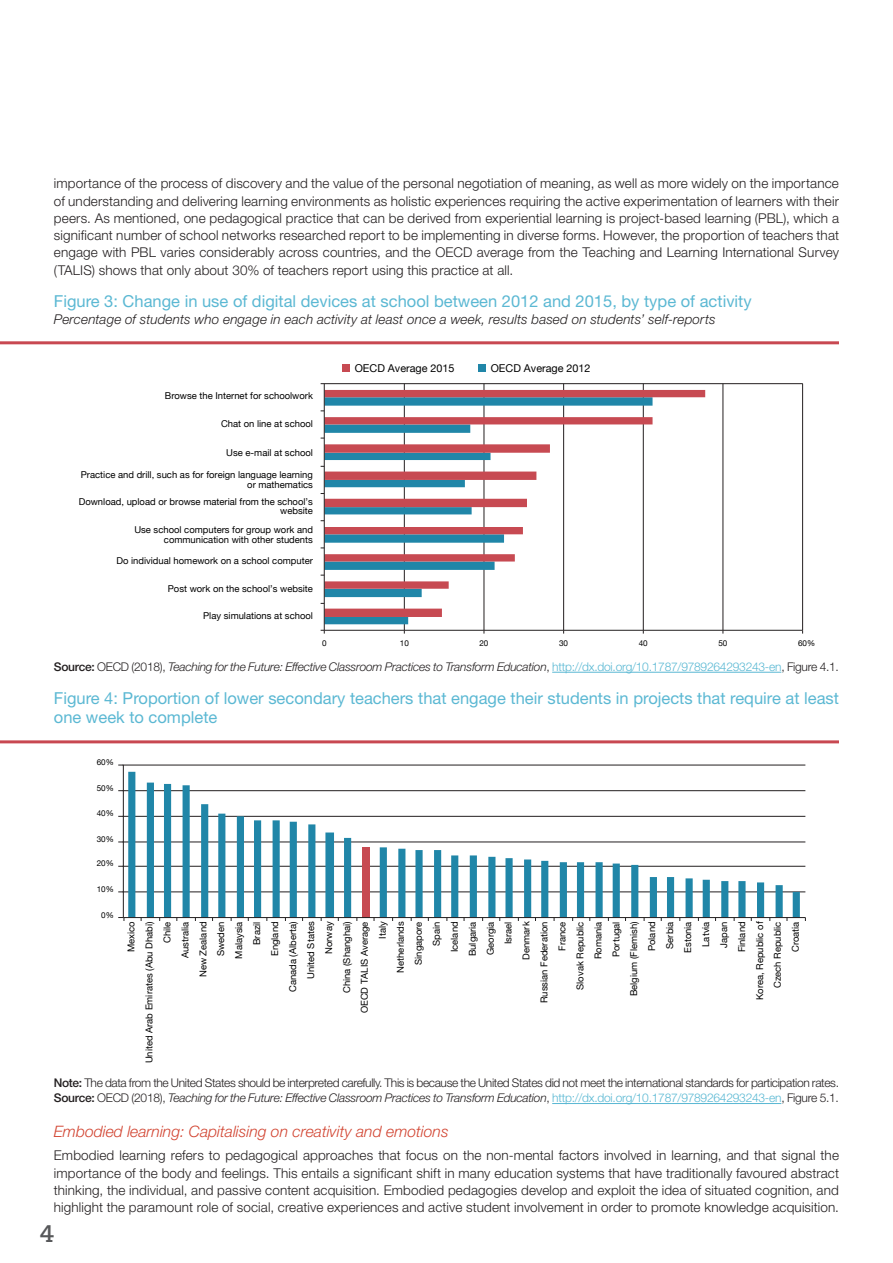
<style>
.page{position:relative;width:893px;height:1263px;background:#fff}
.page>*{position:absolute;margin:0;border:0;box-sizing:border-box;transform-origin:0 0}
.t1{font:700 24px "Caecilia LT Std";color:#57585a}
.t2{font:16.5px/19.8px "Helvetica Neue LT Std";color:#5bb8d3}
.t3{font:italic 300 15.75px "Helvetica Neue LT Std";color:#d24532}
.t4{font:300 13.5px/17.2px "Helvetica Neue LT Std";letter-spacing:.01em;color:#231f20;text-align:justify}
.t5{font:italic 300 13.5px "Helvetica Neue LT Std";letter-spacing:.01em;color:#231f20}
.t6{font:300 12px/15px "Helvetica Neue LT Std";letter-spacing:-.03em;color:#231f20}
.t7{font:italic 300 12px "Helvetica Neue LT Std";letter-spacing:-.02em;color:#231f20}
.t8{font:10.8px "Helvetica Neue";color:#000001}
.t9{font:9.45px/18px "Helvetica Neue";color:#000001;text-align:right}
.t10{font:8.1px "Helvetica Neue";color:#000001}
.s1{font-weight:500;font-style:normal}
.s2{font-style:normal}
.s3{font-style:normal;color:#59b8d3}
.s4{font-weight:500}
.s5{font-style:italic}
.s6{color:#59b8d3}
</style>
<div class="page">
<hr style="left:0;top:341px;width:839px;height:3px;background:#c84851">
<hr style="left:552px;top:672px;width:229px;height:1px;background:#59b8d3">
<hr style="left:0;top:740px;width:839px;height:3px;background:#c84851">
<hr style="left:552px;top:1103px;width:229px;height:1px;background:#59b8d3">
<hr style="left:404px;top:384px;width:1px;height:246px;background:#231f20">
<hr style="left:484px;top:384px;width:1px;height:246px;background:#231f20">
<hr style="left:563px;top:384px;width:1px;height:246px;background:#231f20">
<hr style="left:643px;top:384px;width:1px;height:246px;background:#231f20">
<hr style="left:723px;top:384px;width:1px;height:246px;background:#231f20">
<hr style="left:802px;top:384px;width:1px;height:246px;background:#231f20">
<svg style="left:325px;top:617px;width:319px;height:7px"></svg>
<svg style="left:325px;top:390px;width:380px;height:227px"></svg>
<hr style="left:324px;top:630px;width:479px;height:1px;background:#231f20">
<hr style="left:324px;top:384px;width:1px;height:246px;background:#231f20">
<hr style="left:321px;top:383px;width:482px;height:1px;background:#231f20">
<div style="left:343px;top:365px;width:7px;height:7px;background:#c74a52"></div>
<div style="left:478px;top:365px;width:8px;height:7px;background:#2086a8"></div>
<hr style="left:123px;top:892px;width:682px;height:1px;background:#231f20">
<hr style="left:123px;top:866px;width:682px;height:1px;background:#231f20">
<hr style="left:123px;top:842px;width:682px;height:1px;background:#231f20">
<hr style="left:123px;top:816px;width:682px;height:1px;background:#231f20">
<hr style="left:123px;top:790px;width:682px;height:1px;background:#231f20">
<hr style="left:123px;top:765px;width:682px;height:1px;background:#231f20">
<svg style="left:128px;top:772px;width:672px;height:145px"></svg>
<hr style="left:123px;top:765px;width:1px;height:152px;background:#231f20">
<hr style="left:123px;top:917px;width:682px;height:1px;background:#231f20">
<svg style="left:118px;top:917px;width:7px;height:4px"></svg>
<p class="t4" style="left:54px;top:175px;width:787px">importance of the process of discovery and the value of the personal negotiation of meaning, as well as more widely on the importance of understanding and delivering learning environments as holistic experiences requiring the active experimentation of learners with their peers. As mentioned, one pedagogical practice that can be derived from experiential learning is project-based learning (PBL), which a significant number of school networks researched report to be implementing in diverse forms. However, the proportion of teachers that engage with PBL varies considerably across countries, and the OECD average from the Teaching and Learning International Survey (TALIS) shows that only about 30% of teachers report using this practice at all.</p>
<p class="t2" style="left:54px;top:291px;width:699px">Figure 3: Change in use of digital devices at school between 2012 and 2015, by type of activity</p>
<p class="t5" style="left:54px;top:311px;width:663px">Percentage of students who engage in each activity at least once a week, results based on students’ self-reports</p>
<p class="t9" style="left:165px;top:387px;width:150px">Browse the Internet for schoolwork</p>
<p class="t9" style="left:221px;top:416px;width:93px">Chat on line at school</p>
<p class="t9" style="left:226px;top:444px;width:88px">Use e-mail at school</p>
<p class="t9" style="left:81px;top:471px;width:234px;line-height:9.4px">Practice and drill, such as for foreign language learning or mathematics</p>
<p class="t9" style="left:79px;top:497px;width:236px;line-height:9.4px">Download, upload or browse material from the school’s website</p>
<p class="t9" style="left:134px;top:526px;width:180px;line-height:9.4px">Use school computers for group work and communication with other students</p>
<p class="t9" style="left:116px;top:552px;width:198px">Do individual homework on a school computer</p>
<p class="t9" style="left:168px;top:580px;width:147px">Post work on the school’s website</p>
<p class="t9" style="left:203px;top:607px;width:111px">Play simulations at school</p>
<p class="t8" style="left:355px;top:360px;width:101px">OECD Average 2015</p>
<p class="t8" style="left:491px;top:360px;width:101px">OECD Average 2012</p>
<p class="t10" style="left:322px;top:637px;width:6px">0</p>
<p class="t10" style="left:400px;top:637px;width:11px">10</p>
<p class="t10" style="left:479px;top:637px;width:11px">20</p>
<p class="t10" style="left:559px;top:637px;width:11px">30</p>
<p class="t10" style="left:639px;top:637px;width:11px">40</p>
<p class="t10" style="left:718px;top:637px;width:11px">50</p>
<p class="t10" style="left:798px;top:637px;width:19px">60%</p>
<p class="t7" style="left:54px;top:660px;width:787px"><span class="s1">Source:</span> <span class="s2">OECD (2018),</span> Teaching for the Future: Effective Classroom Practices to Transform Education<span class="s2">,</span> <span class="s3">http://dx.doi.org/10.1787/9789264293243-en</span><span class="s2">, Figure 4.1.</span></p>
<p class="t2" style="left:54px;top:687px;width:787px">Figure 4: Proportion of lower secondary teachers that engage their students in projects that require at least one week to complete</p>
<p class="t10" style="left:97px;top:756px;width:19px">60%</p>
<p class="t10" style="left:97px;top:782px;width:19px">50%</p>
<p class="t10" style="left:97px;top:807px;width:19px">40%</p>
<p class="t10" style="left:97px;top:833px;width:19px">30%</p>
<p class="t10" style="left:97px;top:857px;width:19px">20%</p>
<p class="t10" style="left:97px;top:883px;width:19px">10%</p>
<p class="t10" style="left:101px;top:909px;width:14px">0%</p>
<p class="t9" style="left:123px;top:1063px;width:143px;rotate:-90deg">Mexico<br>United Arab Emirates (Abu Dhabi)<br>Chile<br>Australia<br>New Zealand<br>Sweden<br>Malaysia<br>Brazil<br>England<br>Canada (Alberta)<br>United States<br>Norway<br>China (Shanghai)<br>OECD TALIS Average<br>Italy<br>Netherlands<br>Singapore<br>Spain<br>Iceland<br>Bulgaria<br>Georgia<br>Israel<br>Denmark<br>Russian Federation<br>France<br>Slovak Republic<br>Romania<br>Portugal<br>Belgium (Flemish)<br>Poland<br>Serbia<br>Estonia<br>Latvia<br>Japan<br>Finland<br>Korea, Republic of<br>Czech Republic<br>Croatia</p>
<p class="t6" style="left:54px;top:1075px;width:787px"><span class="s4">Note:</span> The data from the United States should be interpreted carefully. This is because the United States did not meet the international standards for participation rates.<br><span class="s4">Source:</span> OECD (2018), <span class="s5">Teaching for the Future: Effective Classroom Practices to Transform Education</span>, <span class="s6">http://dx.doi.org/10.1787/9789264293243-en</span>, Figure 5.1.</p>
<p class="t3" style="left:54px;top:1122px;width:396px">Embodied learning: Capitalising on creativity and emotions</p>
<p class="t4" style="left:54px;top:1146px;width:787px">Embodied learning refers to pedagogical approaches that focus on the non-mental factors involved in learning, and that signal the importance of the body and feelings. This entails a significant shift in many education systems that have traditionally favoured abstract thinking, the individual, and passive content acquisition. Embodied pedagogies develop and exploit the idea of situated cognition, and highlight the paramount role of social, creative experiences and active student involvement in order to promote knowledge acquisition.</p>
<h1 class="t1" style="left:40px;top:1219px;width:16px">4</h1>
</div>
